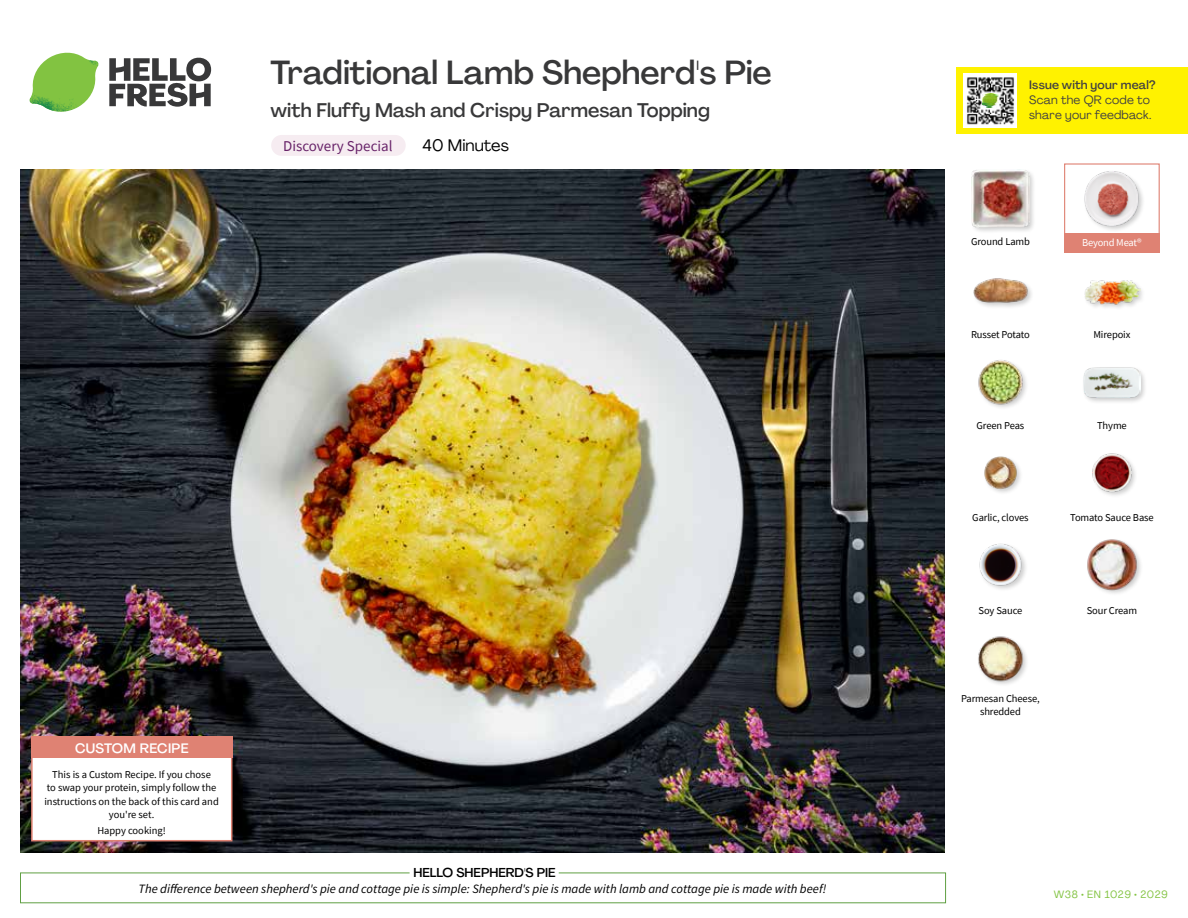
<style>
.page{position:relative;width:1188px;height:918px;background:#fff}
.page>*{position:absolute;margin:0;border:0;box-sizing:border-box;transform-origin:0 0}
.t1{font:500 33px "Agrandir";color:#383839}
.t2{font:500 19.5px "Agrandir";color:#383839}
.t3{font:16.5px "Agrandir";color:#000}
.t4{font:15px "Source Sans Pro";color:#682369}
.t5{font:500 13.5px "Agrandir";letter-spacing:.02em;color:#fff}
.t6{font:italic 12.75px "Source Sans Pro";color:#000}
.t7{font:500 12.75px "Agrandir";color:#000}
.t8{font:12px/15px "Agrandir";letter-spacing:.02em;color:#414042}
.t9{font:500 12px "Agrandir";letter-spacing:.02em;color:#414042}
.t10{font:10.5px/13.5px "Source Sans Pro";letter-spacing:-.01em;color:#000;text-align:center}
.t11{font:10.5px "Agrandir";letter-spacing:.05em;color:#82c341}
.t12{font:10.5px "Source Sans Pro";letter-spacing:-.02em;color:#fff}
</style>
<div class="page">
<svg style="left:109px;top:57px;width:102px;height:50px"></svg>
<svg style="left:34px;top:53px;width:62px;height:40px"></svg>
<img style="left:67px;top:53px;width:32px;height:26px">
<img style="left:33px;top:75px;width:59px;height:11px">
<img style="left:29px;top:79px;width:61px;height:33px">
<img style="left:65px;top:86px;width:27px;height:25px">
<div style="left:20px;top:873px;width:926px;height:30px;border:1px solid #609f43"></div>
<div style="left:410px;top:865px;width:149px;height:15px;background:#fff"></div>
<img style="left:21px;top:170px;width:924px;height:682px">
<img style="left:978px;top:636px;width:49px;height:49px">
<img style="left:1087px;top:539px;width:54px;height:54px">
<img style="left:979px;top:543px;width:47px;height:46px">
<img style="left:1092px;top:453px;width:43px;height:43px">
<img style="left:984px;top:456px;width:37px;height:37px">
<div style="left:1082px;top:366px;width:65px;height:38px;background:#000;opacity:.2"></div>
<img style="left:1083px;top:366px;width:58px;height:38px">
<img style="left:978px;top:360px;width:48px;height:48px">
<div style="left:1083px;top:279px;width:63px;height:32px;background:#000;opacity:.2"></div>
<img style="left:1083px;top:279px;width:58px;height:31px">
<div style="left:973px;top:277px;width:61px;height:33px;background:#000;opacity:.2"></div>
<img style="left:973px;top:277px;width:56px;height:29px">
<div style="left:1083px;top:170px;width:63px;height:62px;background:#000;opacity:.2"></div>
<img style="left:1083px;top:170px;width:58px;height:57px">
<div style="left:970px;top:168px;width:66px;height:66px;background:#000;opacity:.2"></div>
<img style="left:972px;top:170px;width:57px;height:57px">
<div style="left:271px;top:135px;width:135px;height:21px;background:#f6ecf1;border-radius:10px"></div>
<div style="left:1064px;top:163px;width:96px;height:73px;border:1px solid #df8273"></div>
<div style="left:1064px;top:234px;width:96px;height:19px;background:#df8273"></div>
<div style="left:31px;top:737px;width:201px;height:104px;background:#fff;border:2px solid #df8273"></div>
<div style="left:31px;top:737px;width:202px;height:21px;background:#df8273"></div>
<div style="left:956px;top:67px;width:232px;height:67px;background:#fff200"></div>
<img style="left:964px;top:74px;width:52px;height:54px">
<svg style="left:982px;top:93px;width:16px;height:14px"></svg>
<h1 class="t1" style="left:271px;top:52px;width:503px">Traditional Lamb Shepherd's Pie</h1>
<h2 class="t2" style="left:271px;top:98px;width:441px">with Fluffy Mash and Crispy Parmesan Topping</h2>
<h3 class="t3" style="left:423px;top:135px;width:88px">40 Minutes</h3>
<h3 class="t4" style="left:283px;top:137px;width:111px">Discovery Special</h3>
<p class="t5" style="left:75px;top:739px;width:115px">CUSTOM RECIPE</p>
<p class="t10" style="left:44px;top:767px;width:176px">This is a Custom Recipe. If you chose<br>to swap your protein, simply follow the instructions on the back of this card and you're set.</p>
<p class="t10" style="left:97px;top:824px;width:70px">Happy cooking!</p>
<p class="t9" style="left:1029px;top:77px;width:128px">Issue with your meal?</p>
<p class="t8" style="left:1029px;top:92px;width:124px">Scan the QR code to share your feedback.</p>
<p class="t10" style="left:971px;top:235px;width:60px">Ground Lamb</p>
<p class="t12" style="left:1082px;top:235px;width:61px">Beyond Meat®</p>
<p class="t10" style="left:971px;top:328px;width:60px">Russet Potato</p>
<p class="t10" style="left:1093px;top:328px;width:39px">Mirepoix</p>
<p class="t10" style="left:977px;top:419px;width:49px">Green Peas</p>
<p class="t10" style="left:1097px;top:419px;width:31px">Thyme</p>
<p class="t10" style="left:972px;top:511px;width:58px">Garlic, cloves</p>
<p class="t10" style="left:1070px;top:511px;width:85px">Tomato Sauce Base</p>
<p class="t10" style="left:979px;top:604px;width:45px">Soy Sauce</p>
<p class="t10" style="left:961px;top:691px;width:80px">Parmesan Cheese, shredded</p>
<p class="t10" style="left:1087px;top:604px;width:52px">Sour Cream</p>
<p class="t7" style="left:413px;top:864px;width:144px">HELLO SHEPHERD'S PIE</p>
<p class="t6" style="left:139px;top:881px;width:689px">The difference between shepherd's pie and cottage pie is simple: Shepherd's pie is made with lamb and cottage pie is made with beef!</p>
<p class="t11" style="left:1054px;top:888px;width:116px">W38 • EN 1029 • 2029</p>
</div>
